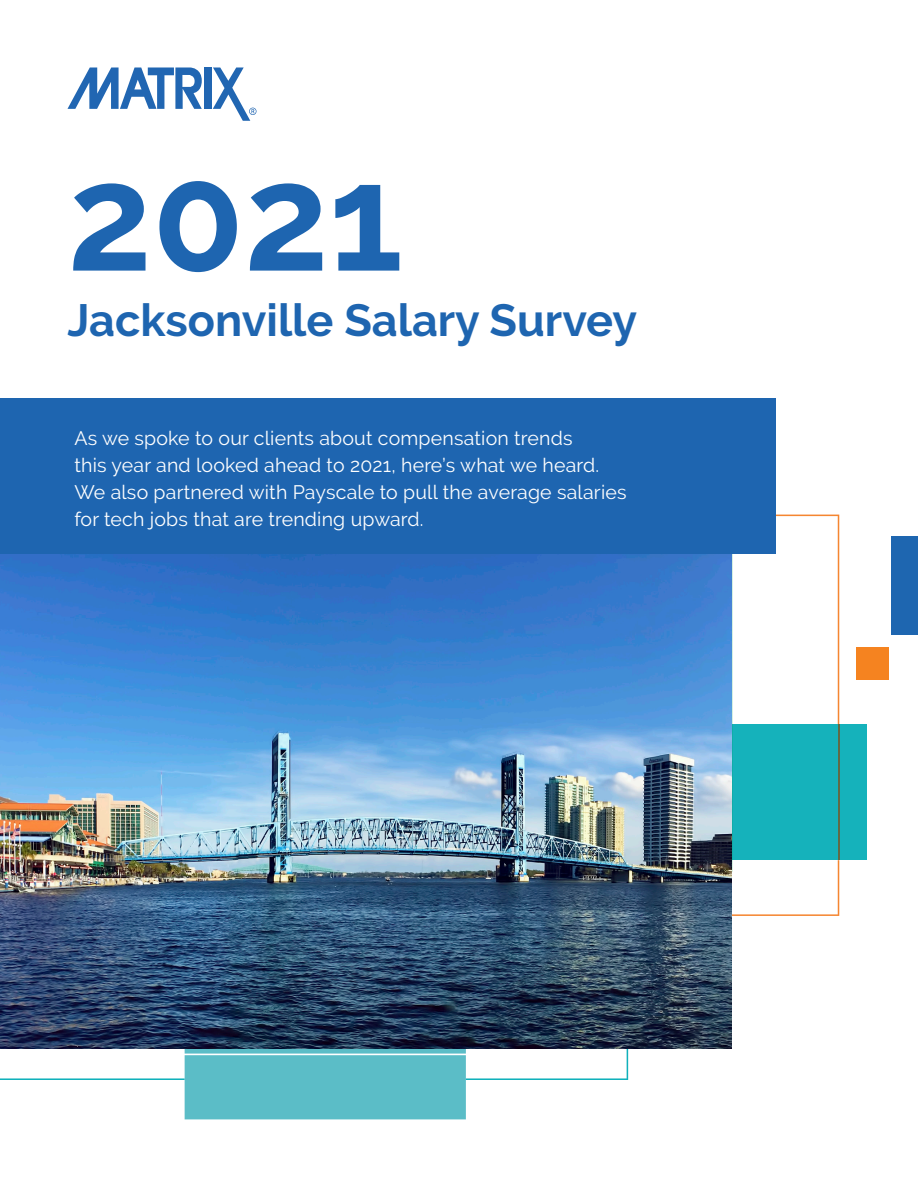
<style>
.page{position:relative;width:918px;height:1188px;background:#fff}
.page>*{position:absolute;margin:0;border:0;box-sizing:border-box;transform-origin:0 0}
.t1{font:700 150px "Raleway";color:#1e65b0}
.t2{font:700 45px "Raleway";color:#1e65b0}
.headline{font:19.5px/27px "Raleway";letter-spacing:.01em;color:#fff}
</style>
<div class="page">
<div style="left:185px;top:1080px;width:281px;height:39px;background:#5bbdc7"></div>
<div style="left:613px;top:724px;width:254px;height:136px;background:#15b2bb"></div>
<svg style="left:731px;top:515px;width:108px;height:401px"></svg>
<hr style="left:838px;top:724px;width:1px;height:136px;background:#606a45">
<div style="left:891px;top:537px;width:27px;height:98px;background:#1e66b0"></div>
<svg style="left:0;top:1048px;width:628px;height:32px"></svg>
<div style="left:857px;top:647px;width:32px;height:32px;background:#f58320"></div>
<img style="left:0;top:554px;width:731px;height:494px">
<div style="left:0;top:398px;width:775px;height:156px;background:#1e65b0"></div>
<svg style="left:68px;top:68px;width:134px;height:41px"></svg>
<div style="left:204px;top:68px;width:8px;height:41px;background:#2166b2"></div>
<svg style="left:213px;top:68px;width:43px;height:53px"></svg>
<p class="t1" style="left:68px;top:132px;width:337px">2021</p>
<p class="t2" style="left:68px;top:295px;width:571px">Jacksonville Salary Survey</p>
<p class="headline" style="left:75px;top:424px;width:554px">As we spoke to our clients about compensation trends<br>this year and looked ahead to 2021, here’s what we heard.<br>We also partnered with Payscale to pull the average salaries for tech jobs that are trending upward.</p>
</div>
